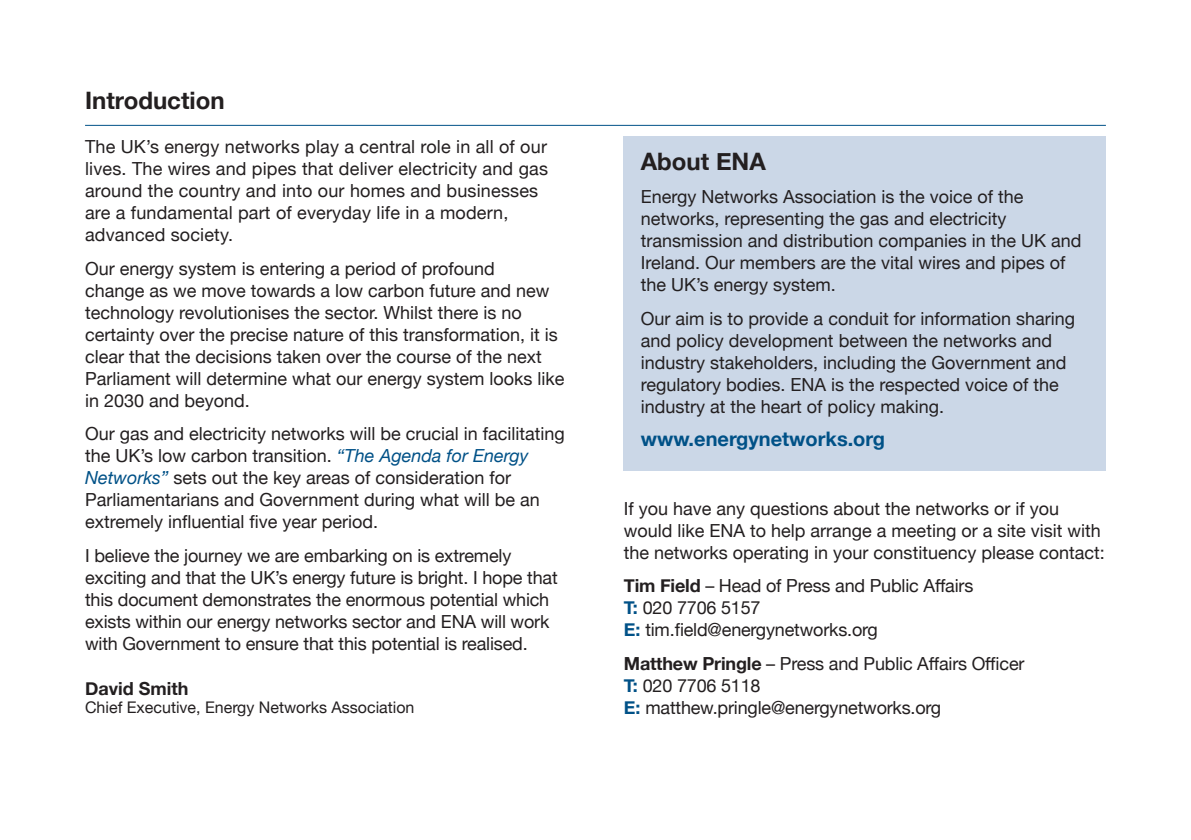
<style>
.page{position:relative;width:1191px;height:840px;background:#fff}
.page>*{position:absolute;margin:0;border:0;box-sizing:border-box;transform-origin:0 0}
.t1{font:700 24px "Helvetica Neue";color:#231f20}
.t2{font:700 20px "Helvetica Neue";color:#005187}
.t3{font:18px/22px "Helvetica Neue";color:#231f20}
.t4{font:700 18px "Helvetica Neue";color:#231f20}
.t5{font:16px "Helvetica Neue";color:#231f20}
.s1{font-style:italic;color:#005187}
.s2{font-weight:700}
.s3{font-weight:700;color:#005187}
</style>
<div class="page">
<div style="left:624px;top:136px;width:482px;height:335px;background:#cbd7e7"></div>
<hr style="left:85px;top:125px;width:1021px;height:1px;background:#005187">
<h1 class="t1" style="left:85px;top:81px;width:141px">Introduction</h1>
<p class="t3" style="left:85px;top:137px;width:464px">The UK’s energy networks play a central role in all of our lives. The wires and pipes that deliver electricity and gas around the country and into our homes and businesses are a fundamental part of everyday life in a modern, advanced society.</p>
<p class="t3" style="left:85px;top:258px;width:481px">Our energy system is entering a period of profound<br>change as we move towards a low carbon future and new technology revolutionises the sector. Whilst there is no certainty over the precise nature of this transformation, it is clear that the decisions taken over the course of the next Parliament will determine what our energy system looks like in 2030 and beyond.</p>
<p class="t3" style="left:85px;top:423px;width:481px">Our gas and electricity networks will be crucial in facilitating the UK’s low carbon transition. <span class="s1">“The Agenda for Energy Networks”</span> sets out the key areas of consideration for Parliamentarians and Government during what will be an extremely influential five year period.</p>
<p class="t3" style="left:85px;top:545px;width:474px">I believe the journey we are embarking on is extremely exciting and that the UK’s energy future is bright. I hope that this document demonstrates the enormous potential which exists within our energy networks sector and ENA will work with Government to ensure that this potential is realised.</p>
<p class="t4" style="left:85px;top:673px;width:105px">David Smith</p>
<p class="t5" style="left:85px;top:695px;width:331px">Chief Executive, Energy Networks Association</p>
<h1 class="t1" style="left:641px;top:142px;width:126px">About ENA</h1>
<p class="t3" style="left:641px;top:187px;width:442px">Energy Networks Association is the voice of the networks, representing the gas and electricity transmission and distribution companies in the UK and Ireland. Our members are the vital wires and pipes of the UK’s energy system.</p>
<p class="t3" style="left:641px;top:308px;width:436px">Our aim is to provide a conduit for information sharing and policy development between the networks and industry stakeholders, including the Government and regulatory bodies. ENA is the respected voice of the industry at the heart of policy making.</p>
<p class="t2" style="left:641px;top:423px;width:246px">www.energynetworks.org</p>
<p class="t3" style="left:624px;top:498px;width:482px">If you have any questions about the networks or if you would like ENA to help arrange a meeting or a site visit with the networks operating in your constituency please contact:</p>
<p class="t3" style="left:624px;top:575px;width:351px"><span class="s2">Tim Field</span> – Head of Press and Public Affairs<br><span class="s3">T:</span> 020 7706 5157<br><span class="s3">E:</span> tim.field@energynetworks.org</p>
<p class="t3" style="left:624px;top:653px;width:402px"><span class="s2">Matthew Pringle</span> – Press and Public Affairs Officer<br><span class="s3">T:</span> 020 7706 5118<br><span class="s3">E:</span> matthew.pringle@energynetworks.org</p>
</div>
